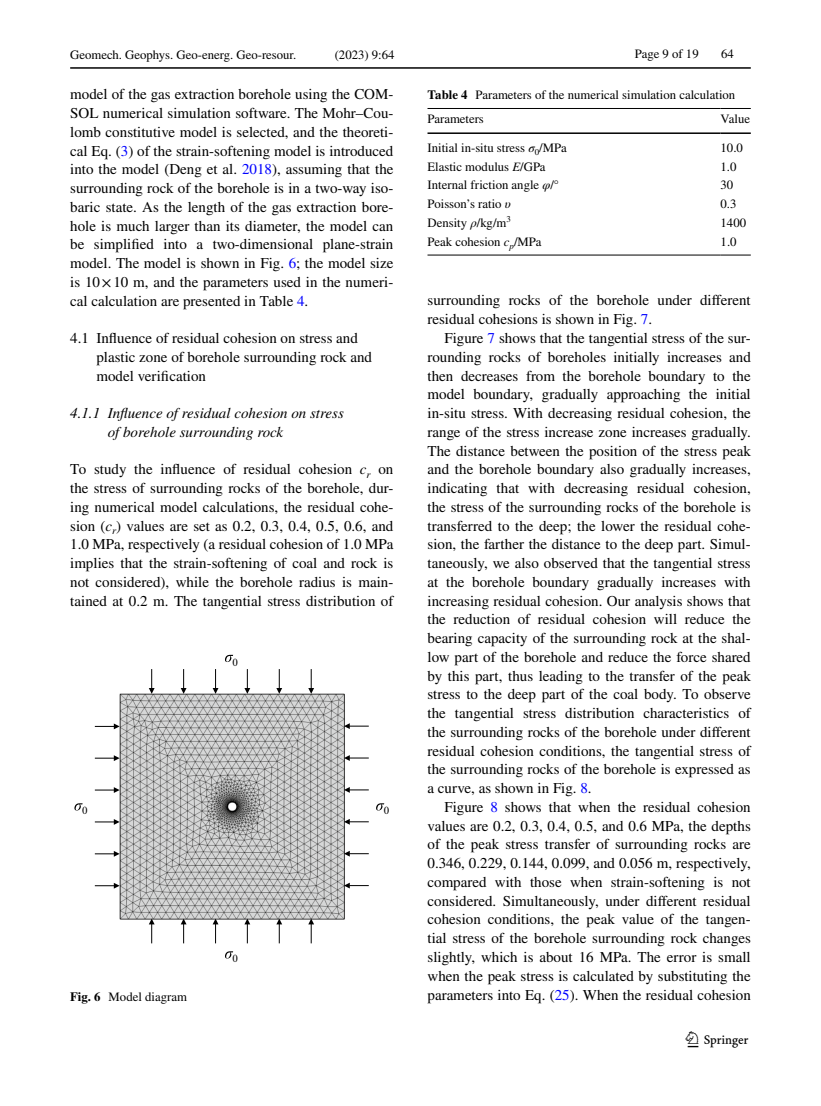
<style>
.page{position:relative;width:821px;height:1106px;background:#fff}
.page>*{position:absolute;margin:0;border:0;box-sizing:border-box;transform-origin:0 0}
.t1{font:22.5px "Springnew Regular 3";color:#000}
.t2{font:15px/18.8px "STIX";color:#000;text-align:justify}
.t3{font:italic 15px/18.8px "STIX";color:#000}
.t4{font:12.75px/24.6px "STIX";color:#000}
.t5{font:10.95px "Times New Roman PSMT4";color:#000}
.s1{color:#00f}
.s2{font-style:italic}
.s3{font-weight:700}
</style>
<div class="page">
<hr style="left:70px;top:67px;width:680px;height:2px;background:#000">
<img style="left:119px;top:693px;width:226px;height:227px">
<svg style="left:74px;top:803px;width:9px;height:7px"></svg>
<svg style="left:149px;top:669px;width:6px;height:25px"></svg>
<svg style="left:181px;top:669px;width:5px;height:25px"></svg>
<svg style="left:308px;top:669px;width:6px;height:25px"></svg>
<svg style="left:213px;top:669px;width:5px;height:25px"></svg>
<svg style="left:244px;top:669px;width:6px;height:25px"></svg>
<svg style="left:276px;top:669px;width:6px;height:25px"></svg>
<svg style="left:95px;top:723px;width:25px;height:6px"></svg>
<svg style="left:95px;top:755px;width:25px;height:6px"></svg>
<svg style="left:95px;top:787px;width:25px;height:6px"></svg>
<svg style="left:95px;top:819px;width:25px;height:6px"></svg>
<svg style="left:95px;top:851px;width:25px;height:5px"></svg>
<svg style="left:95px;top:882px;width:25px;height:6px"></svg>
<svg style="left:344px;top:882px;width:25px;height:6px"></svg>
<svg style="left:344px;top:850px;width:25px;height:6px"></svg>
<svg style="left:344px;top:819px;width:25px;height:5px"></svg>
<svg style="left:344px;top:787px;width:25px;height:5px"></svg>
<svg style="left:344px;top:755px;width:25px;height:6px"></svg>
<svg style="left:344px;top:723px;width:25px;height:6px"></svg>
<svg style="left:149px;top:918px;width:6px;height:25px"></svg>
<svg style="left:181px;top:918px;width:5px;height:25px"></svg>
<svg style="left:308px;top:918px;width:6px;height:25px"></svg>
<svg style="left:213px;top:918px;width:5px;height:25px"></svg>
<svg style="left:244px;top:918px;width:6px;height:25px"></svg>
<svg style="left:276px;top:918px;width:6px;height:25px"></svg>
<svg style="left:376px;top:803px;width:8px;height:7px"></svg>
<svg style="left:225px;top:951px;width:8px;height:7px"></svg>
<svg style="left:225px;top:655px;width:8px;height:7px"></svg>
<hr style="left:427px;top:108px;width:293px;height:1px;background:#000">
<hr style="left:427px;top:132px;width:293px;height:2px;background:#000">
<hr style="left:720px;top:108px;width:30px;height:1px;background:#000">
<hr style="left:720px;top:132px;width:30px;height:2px;background:#000">
<hr style="left:427px;top:255px;width:293px;height:1px;background:#000">
<hr style="left:720px;top:255px;width:30px;height:1px;background:#000">
<p class="t4" style="left:70px;top:44px;width:228px">Geomech. Geophys. Geo-energ. Geo-resour.</p>
<p class="t4" style="left:335px;top:44px;width:61px">(2023) 9:64</p>
<p class="t2" style="left:70px;top:86px;width:325px">model of the gas extraction borehole using the COM-SOL numerical simulation software. The Mohr–Cou&shy;lomb constitutive model is selected, and the theoreti&shy;cal Eq. (<span class="s1">3</span>) of the strain-softening model is introduced into the model (Deng et al. <span class="s1">2018</span>), assuming that the surrounding rock of the borehole is in a two-way iso&shy;baric state. As the length of the gas extraction bore&shy;hole is much larger than its diameter, the model can be simplified into a two-dimensional plane-strain model. The model is shown in Fig. <span class="s1">6</span>; the model size is 10×10 m, and the parameters used in the numeri&shy;cal calculation are presented in Table <span class="s1">4</span>.</p>
<p class="t2" style="left:96px;top:330px;width:277px;text-align:left;text-indent:-26px">4.1 Influence of residual cohesion on stress and plastic zone of borehole surrounding rock and model verification</p>
<p class="t3" style="left:108px;top:403px;width:238px;text-indent:-38px">4.1.1 Influence of residual cohesion on stress of borehole surrounding rock</p>
<p class="t2" style="left:70px;top:461px;width:325px">To study the influence of residual cohesion <span class="s2">c</span><sub>r</sub> on the stress of surrounding rocks of the borehole, dur&shy;ing numerical model calculations, the residual cohe&shy;sion (<span class="s2">c</span><sub>r</sub>) values are set as 0.2, 0.3, 0.4, 0.5, 0.6, and 1.0 MPa, respectively (a residual cohesion of 1.0 MPa implies that the strain-softening of coal and rock is not considered), while the borehole radius is main&shy;tained at 0.2 m. The tangential stress distribution of</p>
<p class="t5" style="left:233px;top:654px;width:7px">0</p>
<p class="t5" style="left:82px;top:803px;width:7px">0</p>
<p class="t5" style="left:384px;top:803px;width:7px">0</p>
<p class="t4" style="left:70px;top:985px;width:118px"><span class="s3">Fig. 6</span> Model diagram</p>
<p class="t5" style="left:233px;top:951px;width:7px">0</p>
<p class="t4" style="left:635px;top:42px;width:65px">Page 9 of 19</p>
<p class="t4" style="left:721px;top:42px;width:14px">64</p>
<p class="t4" style="left:427px;top:83px;width:309px"><span class="s3">Table 4</span> Parameters of the numerical simulation calculation<br>Parameters</p>
<p class="t4" style="left:720px;top:108px;width:31px">Value</p>
<p class="t4" style="left:427px;top:136px;width:141px">Initial in-situ stress <span class="s2">σ</span><sub>0</sub>/MPa</p>
<p class="t4" style="left:720px;top:136px;width:24px">10.0</p>
<p class="t4" style="left:427px;top:155px;width:120px">Elastic modulus <span class="s2">E</span>/GPa</p>
<p class="t4" style="left:720px;top:155px;width:17px">1.0</p>
<p class="t4" style="left:427px;top:174px;width:133px">Internal friction angle <span class="s2">φ</span>/°</p>
<p class="t4" style="left:720px;top:174px;width:14px">30</p>
<p class="t4" style="left:427px;top:192px;width:85px">Poisson’s ratio <span class="s2">υ</span></p>
<p class="t4" style="left:720px;top:192px;width:17px">0.3</p>
<p class="t4" style="left:427px;top:211px;width:85px">Density <span class="s2">ρ</span>/kg/m<sup>3</sup></p>
<p class="t4" style="left:720px;top:211px;width:27px">1400</p>
<p class="t4" style="left:427px;top:230px;width:115px">Peak cohesion <span class="s2">c</span><sub>p</sub>/MPa</p>
<p class="t4" style="left:720px;top:230px;width:17px">1.0</p>
<p class="t2" style="left:427px;top:292px;width:325px">surrounding rocks of the borehole under different residual cohesions is shown in Fig. <span class="s1">7</span>.</p>
<p class="t2" style="left:427px;top:329px;width:325px;text-indent:17px">Figure <span class="s1">7</span> shows that the tangential stress of the sur&shy;rounding rocks of boreholes initially increases and then decreases from the borehole boundary to the model boundary, gradually approaching the initial in-situ stress. With decreasing residual cohesion, the range of the stress increase zone increases gradually.<br>The distance between the position of the stress peak and the borehole boundary also gradually increases, indicating that with decreasing residual cohesion, the stress of the surrounding rocks of the borehole is transferred to the deep; the lower the residual cohe&shy;sion, the farther the distance to the deep part. Simul&shy;taneously, we also observed that the tangential stress at the borehole boundary gradually increases with increasing residual cohesion. Our analysis shows that the reduction of residual cohesion will reduce the bearing capacity of the surrounding rock at the shal&shy;low part of the borehole and reduce the force shared by this part, thus leading to the transfer of the peak stress to the deep part of the coal body. To observe the tangential stress distribution characteristics of the surrounding rocks of the borehole under different residual cohesion conditions, the tangential stress of the surrounding rocks of the borehole is expressed as a curve, as shown in Fig. <span class="s1">8</span>.</p>
<p class="t2" style="left:427px;top:798px;width:325px;text-indent:17px">Figure <span class="s1">8</span> shows that when the residual cohesion values are 0.2, 0.3, 0.4, 0.5, and 0.6 MPa, the depths of the peak stress transfer of surrounding rocks are 0.346, 0.229, 0.144, 0.099, and 0.056 m, respectively, compared with those when strain-softening is not considered. Simultaneously, under different residual cohesion conditions, the peak value of the tangen&shy;tial stress of the borehole surrounding rock changes slightly, which is about 16 MPa. The error is small when the peak stress is calculated by substituting the parameters into Eq. (<span class="s1">25</span>). When the residual cohesion</p>
<h1 class="t1" style="left:687px;top:1031px;width:62px">1 3</h1>
</div>
